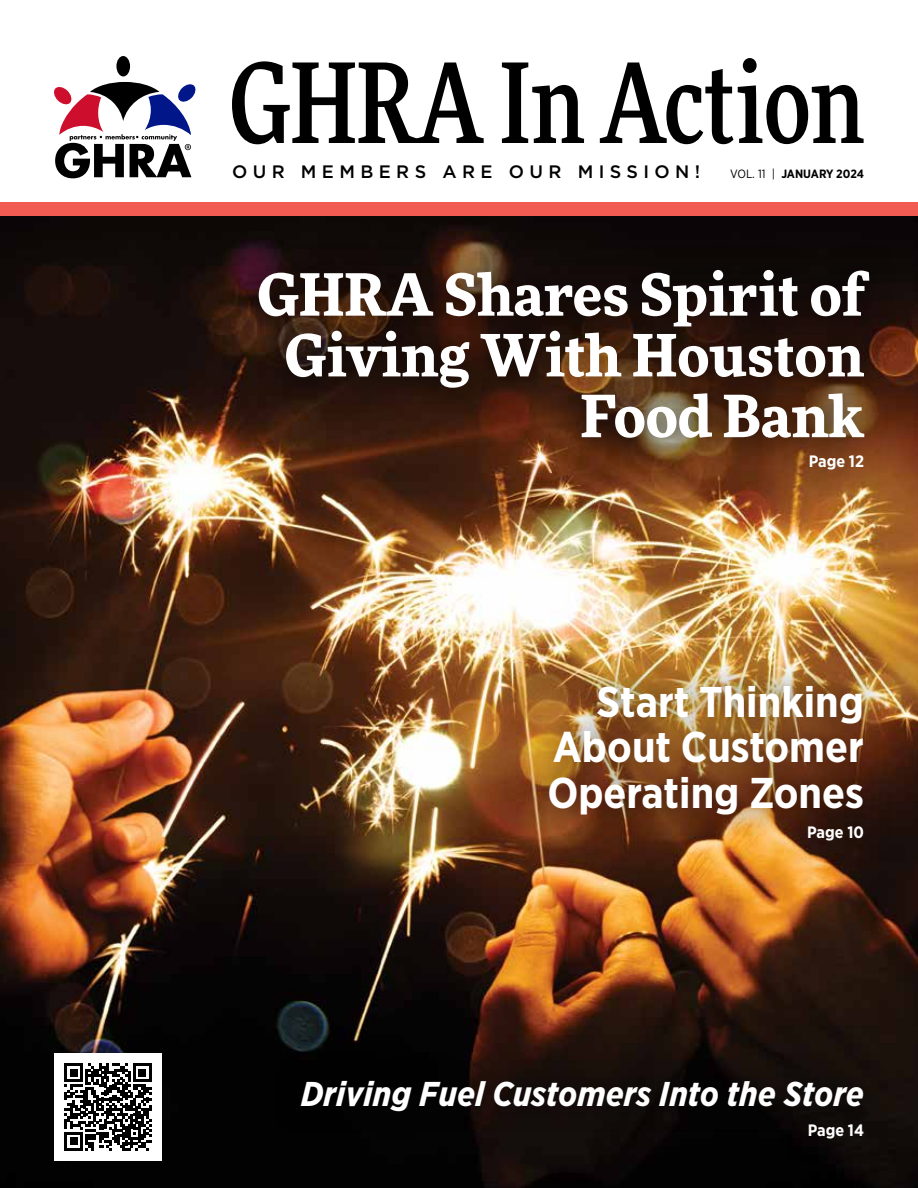
<style>
.page{position:relative;width:918px;height:1188px;background:#fff}
.page>*{position:absolute;margin:0;border:0;box-sizing:border-box;transform-origin:0 0}
.t1{font:500 condensed 109.5px "More Pro";color:#000}
.t2{font:700 57.3px/60.8px "More Pro";color:#fff;text-align:right}
.t3{font:700 43.05px/45.6px "Gotham Narrow";color:#fff;text-align:justify}
.t4{font:italic 700 34.5px "Gotham Narrow";color:#fff}
.t5{font:500 18px "Gotham";letter-spacing:.3em;color:#000}
.t6{font:700 16.5px "Gotham Narrow";color:#fff}
.t7{font:700 12px "Gotham Narrow";letter-spacing:-.01em;color:#000}
.s1{font-weight:400}
</style>
<div class="page">
<img style="left:0;top:216px;width:918px;height:972px">
<div style="left:54px;top:1053px;width:108px;height:108px;background:#fff"></div>
<svg style="left:65px;top:1064px;width:86px;height:86px"></svg>
<div style="left:116px;top:56px;width:14px;height:20px;background:#000;border-radius:50%"></div>
<svg style="left:54px;top:82px;width:141px;height:96px"></svg>
<div style="left:0;top:202px;width:918px;height:14px;background:#f15b52"></div>
<div style="left:273px;top:1052px;width:618px;height:115px;background:#000;opacity:.75"></div>
<div style="left:230px;top:242px;width:667px;height:256px;background:#000;opacity:.75"></div>
<div style="left:520px;top:656px;width:371px;height:212px;background:#000;opacity:.75"></div>
<h1 class="t1" style="left:230px;top:27px;width:636px">GHRA In Action</h1>
<p class="t5" style="left:232px;top:162px;width:470px">OUR MEMBERS ARE OUR MISSION!</p>
<p class="t7" style="left:730px;top:166px;width:135px"><span class="s1">VOL. 11 |</span> JANUARY 2024</p>
<p class="t2" style="left:257px;top:260px;width:608px">GHRA Shares Spirit of<br>Giving With Houston<br>Food Bank</p>
<p class="t6" style="left:809px;top:451px;width:57px">Page 12</p>
<p class="t3" style="left:547px;top:678px;width:318px;text-indent:49px">Start Thinking About Customer Operating Zones</p>
<p class="t6" style="left:807px;top:821px;width:58px">Page 10</p>
<p class="t4" style="left:301px;top:1071px;width:565px">Driving Fuel Customers Into the Store</p>
<p class="t6" style="left:808px;top:1119px;width:58px">Page 14</p>
</div>
